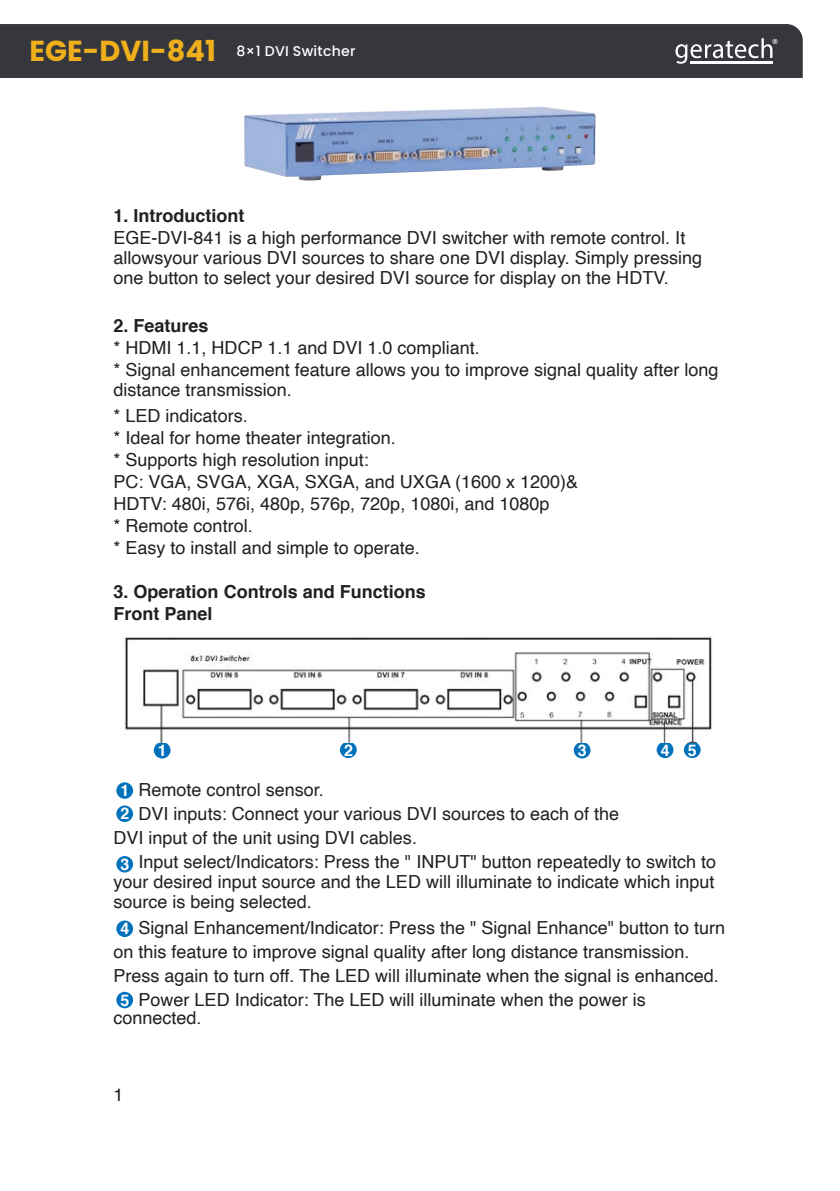
<style>
.page{position:relative;width:840px;height:1191px;background:#fff}
.page>*{position:absolute;margin:0;border:0;box-sizing:border-box;transform-origin:0 0}
.Paragraph{font:18px/20px "Helvetica";color:#231f20}
.Paragraph-2{font:700 18px "Helvetica";color:#231f20}
.Diagram_Callouts{font:700 16px "Helvetica";color:#fff}
.t1{font:500 14.2px "Poppins";letter-spacing:.015em;color:#fff}
.s1{font-weight:700;font-size:29px;color:#eeaf1b}
</style>
<div class="page">
<div style="left:0;top:24px;width:802px;height:54px;background:#36373d"></div>
<svg style="left:675px;top:38px;width:102px;height:26px;background:#66666b"></svg>
<hr style="left:716px;top:61px;width:28px;height:3px;background:#fff">
<hr style="left:744px;top:61px;width:27px;height:3px;background:#fff">
<hr style="left:690px;top:61px;width:26px;height:3px;background:#fff">
<div style="left:154px;top:742px;width:16px;height:16px;background:#0072bc;border-radius:50%"></div>
<div style="left:116px;top:782px;width:17px;height:17px;background:#0072bc;border-radius:50%"></div>
<div style="left:340px;top:741px;width:16px;height:17px;background:#0072bc;border-radius:50%"></div>
<div style="left:116px;top:805px;width:17px;height:17px;background:#0072bc;border-radius:50%"></div>
<div style="left:573px;top:742px;width:17px;height:16px;background:#0072bc;border-radius:50%"></div>
<div style="left:116px;top:856px;width:17px;height:16px;background:#0072bc;border-radius:50%"></div>
<div style="left:656px;top:741px;width:17px;height:17px;background:#0072bc;border-radius:50%"></div>
<div style="left:683px;top:741px;width:17px;height:17px;background:#0072bc;border-radius:50%"></div>
<div style="left:116px;top:991px;width:17px;height:17px;background:#0072bc;border-radius:50%"></div>
<div style="left:116px;top:920px;width:17px;height:17px;background:#0072bc;border-radius:50%"></div>
<img style="left:124px;top:636px;width:588px;height:106px">
<img style="left:244px;top:107px;width:351px;height:74px">
<p class="t1" style="left:30px;top:42px;width:327px"><span class="s1">EGE-DVI-841</span> 8×1 DVI Switcher</p>
<p class="Paragraph-2" style="left:113px;top:201px;width:133px">1. Introductiont</p>
<p class="Paragraph" style="left:113px;top:228px;width:589px">EGE-DVI-841 is a high performance DVI switcher with remote control. It allowsyour various DVI sources to share one DVI display. Simply pressing one button to select your desired DVI source for display on the HDTV.</p>
<p class="Paragraph-2" style="left:113px;top:311px;width:97px">2. Features</p>
<p class="Paragraph" style="left:113px;top:338px;width:367px">* HDMI 1.1, HDCP 1.1 and DVI 1.0 compliant.</p>
<p class="Paragraph" style="left:113px;top:360px;width:606px">* Signal enhancement feature allows you to improve signal quality after long distance transmission.</p>
<p class="Paragraph" style="left:113px;top:406px;width:136px">* LED indicators.</p>
<p class="Paragraph" style="left:113px;top:428px;width:284px">* Ideal for home theater integration.</p>
<p class="Paragraph" style="left:113px;top:450px;width:257px">* Supports high resolution input:</p>
<p class="Paragraph" style="left:113px;top:472px;width:466px">PC: VGA, SVGA, XGA, SXGA, and UXGA (1600 x 1200)&amp;</p>
<p class="Paragraph" style="left:113px;top:494px;width:437px">HDTV: 480i, 576i, 480p, 576p, 720p, 1080i, and 1080p</p>
<p class="Paragraph" style="left:113px;top:516px;width:141px">* Remote control.</p>
<p class="Paragraph" style="left:113px;top:538px;width:308px">* Easy to install and simple to operate.</p>
<p class="Paragraph-2" style="left:113px;top:577px;width:314px">3. Operation Controls and Functions</p>
<p class="Paragraph-2" style="left:113px;top:599px;width:101px">Front Panel</p>
<p class="Diagram_Callouts" style="left:158px;top:737px;width:10px">1</p>
<p class="Diagram_Callouts" style="left:344px;top:737px;width:10px">2</p>
<p class="Diagram_Callouts" style="left:577px;top:737px;width:10px">3</p>
<p class="Diagram_Callouts" style="left:660px;top:737px;width:10px">4</p>
<p class="Diagram_Callouts" style="left:687px;top:737px;width:10px">5</p>
<p class="Paragraph" style="left:138px;top:780px;width:187px">Remote control sensor.</p>
<p class="Paragraph" style="left:138px;top:804px;width:482px">DVI inputs: Connect your various DVI sources to each of the</p>
<p class="Paragraph" style="left:113px;top:828px;width:305px">DVI input of the unit using DVI cables.</p>
<p class="Paragraph" style="left:113px;top:852px;width:604px;text-align:justify;text-indent:25px">Input select/Indicators: Press the " INPUT" button repeatedly to switch to your desired input source and the LED will illuminate to indicate which input source is being selected.</p>
<p class="Paragraph" style="left:138px;top:918px;width:588px">Signal Enhancement/Indicator: Press the " Signal Enhance" button to turn</p>
<p class="Paragraph" style="left:113px;top:942px;width:577px">on this feature to improve signal quality after long distance transmission.</p>
<p class="Paragraph" style="left:113px;top:966px;width:606px">Press again to turn off. The LED will illuminate when the signal is enhanced.</p>
<p class="Paragraph" style="left:113px;top:991px;width:533px;line-height:18px;text-indent:25px">Power LED Indicator: The LED will illuminate when the power is connected.</p>
<p class="Diagram_Callouts" style="left:120px;top:777px;width:10px">1</p>
<p class="Diagram_Callouts" style="left:120px;top:801px;width:10px">2</p>
<p class="Diagram_Callouts" style="left:120px;top:851px;width:10px">3</p>
<p class="Diagram_Callouts" style="left:120px;top:916px;width:10px">4</p>
<p class="Diagram_Callouts" style="left:120px;top:987px;width:10px">5</p>
<p class="Paragraph" style="left:113px;top:1085px;width:12px">1</p>
</div>
